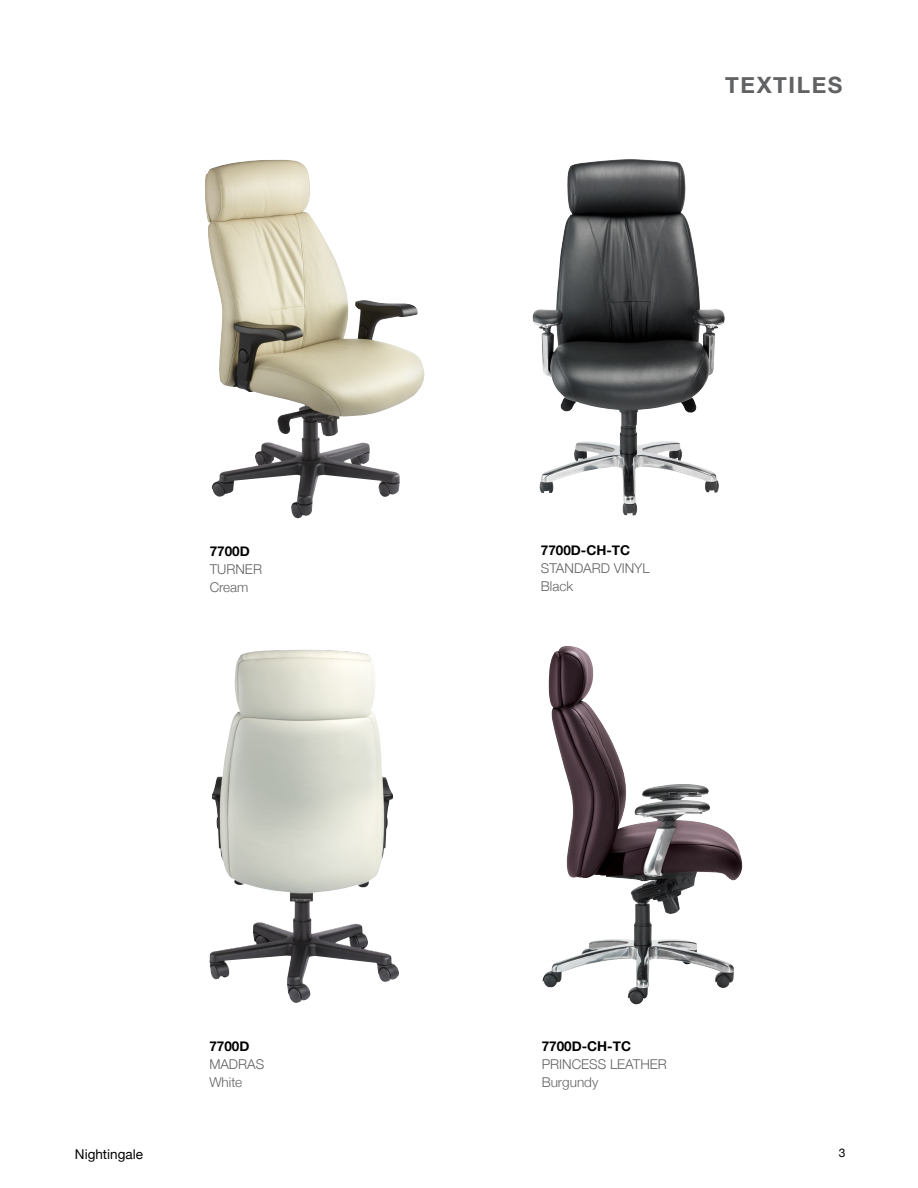
<style>
.page{position:relative;width:918px;height:1188px;background:#fff}
.page>*{position:absolute;margin:0;border:0;box-sizing:border-box;transform-origin:0 0}
.t1{font:700 22.5px "Helvetica Neue";letter-spacing:.07em;color:#616264}
.t2{font:300 13.5px/18px "Helvetica Neue";color:#616264}
.t3{font:700 13.5px "Helvetica Neue";color:#000}
.t4{font:13.5px "Helvetica Neue";color:#000}
.t5{font:12px "Helvetica Neue";color:#000}
</style>
<div class="page">
<img style="left:532px;top:159px;width:187px;height:357px">
<img style="left:209px;top:650px;width:190px;height:353px">
<img style="left:542px;top:646px;width:178px;height:359px">
<img style="left:205px;top:160px;width:220px;height:359px">
<p class="t3" style="left:210px;top:541px;width:42px">7700D</p>
<p class="t2" style="left:210px;top:559px;width:54px">TURNER<br>Cream</p>
<p class="t3" style="left:209px;top:1036px;width:42px">7700D</p>
<p class="t2" style="left:209px;top:1055px;width:56px">MADRAS<br>White</p>
<h1 class="t1" style="left:725px;top:67px;width:102px">TEXTILES</h1>
<p class="t3" style="left:541px;top:540px;width:91px">7700D-CH-TC</p>
<p class="t2" style="left:541px;top:559px;width:110px">STANDARD VINYL<br>Black</p>
<p class="t3" style="left:542px;top:1036px;width:91px">7700D-CH-TC</p>
<p class="t2" style="left:542px;top:1055px;width:127px">PRINCESS LEATHER<br>Burgundy</p>
<p class="t4" style="left:75px;top:1144px;width:69px">Nightingale</p>
<p class="t5" style="left:839px;top:1144px;width:8px">3</p>
</div>
